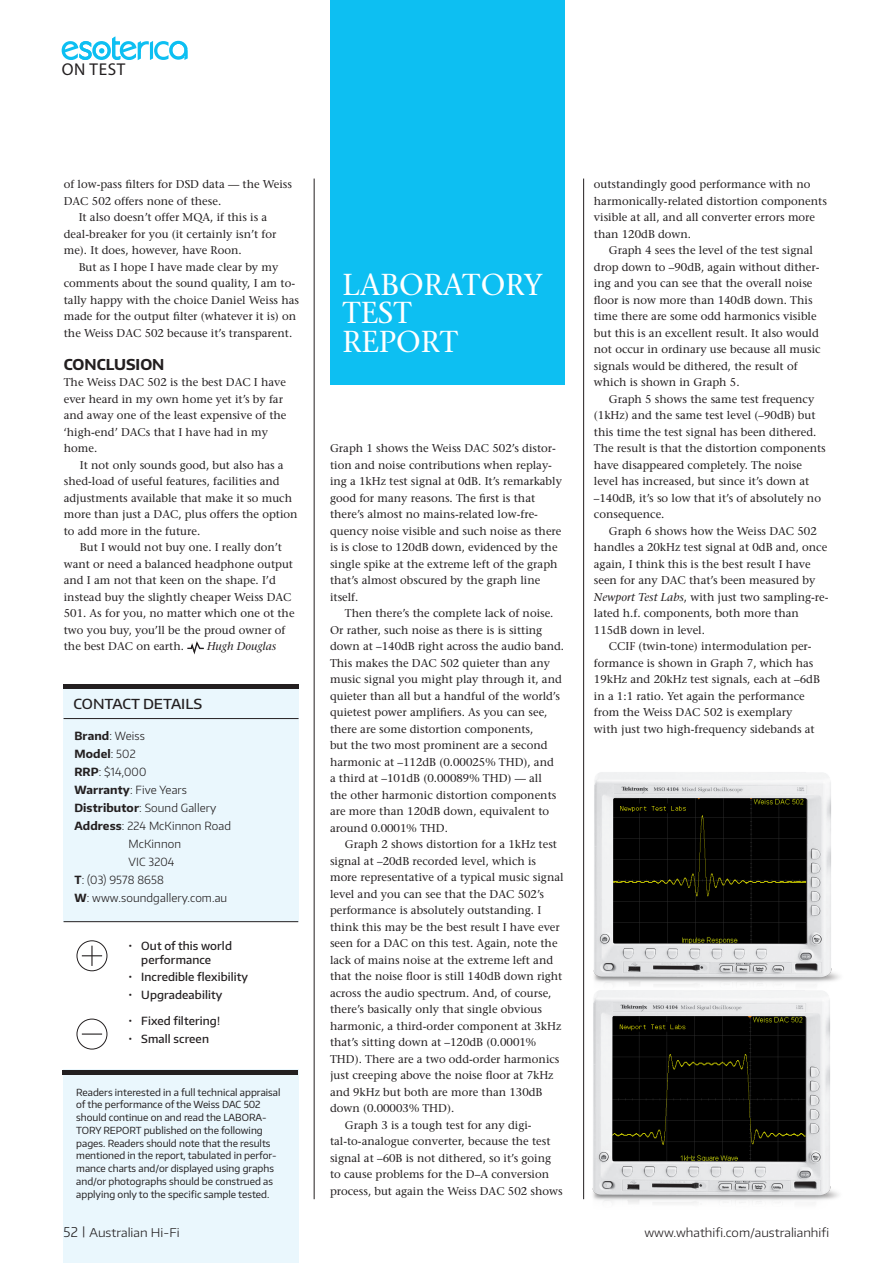
<style>
.page{position:relative;width:893px;height:1263px;background:#fff}
.page>*{position:absolute;margin:0;border:0;box-sizing:border-box;transform-origin:0 0}
.Head_-_Brand{font:500 30.3px/28.7px "Stone Serif Std";color:#fff}
.t1{font:17.1px "Myriad Pro";letter-spacing:.04em;color:#231f20}
.Copysubhead{font:700 15px "Encode Sans";color:#231f20}
.Boxhead_Bold{font:500 13.8px "Encode Sans Wide";color:#231f20}
.t2{font:300 12px "Encode Sans Wide";color:#231f20}
.Firstpara{font:500 11.25px/16.5px "Stone Serif Std";color:#231f20}
.Info{font:300 11.25px "Encode Sans";letter-spacing:.01em;color:#231f20}
.t3{font:500 11.25px/13.5px "Encode Sans";letter-spacing:.01em;color:#231f20}
.Firstpara-2{font:italic 500 11.25px "Stone Serif Std";color:#231f20}
.Info-2{font:700 11.25px "Encode Sans";letter-spacing:.01em;color:#231f20}
.t4{font:9.75px/12.8px "Encode Sans";color:#231f20}
.s1{font-weight:700}
.s2{font-weight:300}
.s3{font-style:italic}
.s4{font-family:"Encode Sans";font-size:13.5px}
</style>
<div class="page">
<hr style="left:314px;top:179px;width:1px;height:1020px;background:#231f20">
<hr style="left:583px;top:179px;width:1px;height:1020px;background:#231f20">
<div style="left:63px;top:1070px;width:235px;height:193px;background:#eaf7fd"></div>
<img style="left:593px;top:772px;width:247px;height:214px">
<img style="left:592px;top:990px;width:247px;height:214px">
<img style="left:613px;top:798px;width:193px;height:145px">
<img style="left:613px;top:1016px;width:192px;height:145px">
<svg style="left:62px;top:36px;width:126px;height:24px"></svg>
<svg style="left:187px;top:641px;width:17px;height:14px"></svg>
<div style="left:330px;top:0;width:235px;height:385px;background:#0dbff2"></div>
<div style="left:64px;top:684px;width:235px;height:237px;background:#eaf7fd"></div>
<hr style="left:63px;top:1070px;width:235px;height:4px;background:#231f20">
<div style="left:64px;top:684px;width:235px;height:5px;background:#231f20"></div>
<hr style="left:64px;top:921px;width:234px;height:1px;background:#231f20">
<hr style="left:64px;top:718px;width:235px;height:1px;background:#231f20">
<svg style="left:82px;top:955px;width:20px;height:1px"></svg>
<hr style="left:91px;top:946px;width:2px;height:20px;background:#231f20">
<div style="left:77px;top:940px;width:30px;height:31px;border:1px solid #231f20;border-radius:50%"></div>
<hr style="left:82px;top:1033px;width:20px;height:2px;background:#231f20">
<div style="left:77px;top:1019px;width:30px;height:30px;border:1px solid #231f20;border-radius:50%"></div>
<h2 class="t1" style="left:62px;top:59px;width:65px">ON TEST</h2>
<p class="Firstpara" style="left:64px;top:176px;width:230px">of low-pass filters for DSD data — the Weiss<br>DAC 502 offers none of these.</p>
<p class="Firstpara" style="left:64px;top:209px;width:214px;text-indent:15px">It also doesn’t offer MQA, if this is a deal-breaker for you (it certainly isn’t for me). It does, however, have Roon.</p>
<p class="Firstpara" style="left:64px;top:259px;width:237px;text-align:center">But as I hope I have made clear by my comments about the sound quality, I am to&shy;tally happy with the choice Daniel Weiss has made for the output filter (whatever it is) on the Weiss DAC 502 because it’s transparent.</p>
<p class="Copysubhead" style="left:64px;top:354px;width:102px">CONCLUSION</p>
<p class="Firstpara" style="left:64px;top:374px;width:224px">The Weiss DAC 502 is the best DAC I have ever heard in my own home yet it’s by far and away one of the least expensive of the ‘high-end’ DACs that I have had in my home.</p>
<p class="Firstpara" style="left:64px;top:457px;width:235px;text-indent:16px">It not only sounds good, but also has a shed-load of useful features, facilities and adjustments available that make it so much more than just a DAC, plus offers the option to add more in the future.</p>
<p class="Firstpara" style="left:64px;top:539px;width:232px;text-indent:16px">But I would not buy one. I really don’t want or need a balanced headphone output and I am not that keen on the shape. I’d instead buy the slightly cheaper Weiss DAC 501. As for you, no matter which one ot the two you buy, you’ll be the proud owner of the best DAC on earth.</p>
<p class="Firstpara-2" style="left:207px;top:640px;width:71px">Hugh Douglas</p>
<p class="Boxhead_Bold" style="left:74px;top:695px;width:130px">CONTACT DETAILS</p>
<p class="Info" style="left:74px;top:728px;width:72px"><span class="s1">Brand</span>: Weiss</p>
<p class="Info-2" style="left:74px;top:746px;width:63px">Model<span class="s2">: 502</span></p>
<p class="Info" style="left:74px;top:764px;width:73px"><span class="s1">RRP</span>: $14,000</p>
<p class="Info" style="left:74px;top:782px;width:114px"><span class="s1">Warranty</span>: Five Years</p>
<p class="Info" style="left:74px;top:800px;width:143px"><span class="s1">Distributor</span>: Sound Gallery</p>
<p class="Info" style="left:74px;top:818px;width:158px"><span class="s1">Address</span>: 224 McKinnon Road</p>
<p class="Info" style="left:128px;top:836px;width:54px">McKinnon</p>
<p class="Info" style="left:128px;top:854px;width:48px">VIC 3204</p>
<p class="Info" style="left:74px;top:872px;width:91px"><span class="s1">T</span>: (03) 9578 8658</p>
<p class="Info" style="left:74px;top:890px;width:154px"><span class="s1">W</span>: www.soundgallery.com.au</p>
<p class="t3" style="left:141px;top:939px;width:92px;text-indent:-13px">• Out of this world performance</p>
<p class="t3" style="left:128px;top:970px;width:121px">• Incredible flexibility</p>
<p class="t3" style="left:128px;top:988px;width:95px">• Upgradeability</p>
<p class="t3" style="left:128px;top:1014px;width:93px">• Fixed filtering!</p>
<p class="t3" style="left:128px;top:1032px;width:82px">• Small screen</p>
<p class="t4" style="left:76px;top:1085px;width:206px">Readers interested in a full technical appraisal of the performance of the Weiss DAC 502 should continue on and read the LABORA-TORY REPORT published on the following pages. Readers should note that the results mentioned in the report, tabulated in perfor&shy;mance charts and/or displayed using graphs and/or photographs should be construed as applying only to the specific sample tested.</p>
<p class="Head_-_Brand" style="left:342px;top:270px;width:202px">LABORATORY<br>TEST<br>REPORT</p>
<p class="Firstpara" style="left:330px;top:440px;width:233px">Graph 1 shows the Weiss DAC 502’s distor&shy;tion and noise contributions when replay&shy;ing a 1kHz test signal at 0dB. It’s remarkably good for many reasons. The first is that there’s almost no mains-related low-fre&shy;quency noise visible and such noise as there is is close to 120dB down, evidenced by the single spike at the extreme left of the graph that’s almost obscured by the graph line itself.</p>
<p class="Firstpara" style="left:330px;top:605px;width:236px;text-indent:15px">Then there’s the complete lack of noise.<br>Or rather, such noise as there is is sitting down at –140dB right across the audio band.<br>This makes the DAC 502 quieter than any music signal you might play through it, and quieter than all but a handful of the world’s quietest power amplifiers. As you can see, there are some distortion components,<br>but the two most prominent are a second harmonic at –112dB (0.00025% THD), and<br>a third at –101dB (0.00089% THD) — all<br>the other harmonic distortion components are more than 120dB down, equivalent to around 0.0001% THD.</p>
<p class="Firstpara" style="left:330px;top:836px;width:235px;text-indent:15px">Graph 2 shows distortion for a 1kHz test signal at –20dB recorded level, which is more representative of a typical music signal level and you can see that the DAC 502’s performance is absolutely outstanding. I think this may be the best result I have ever seen for a DAC on this test. Again, note the lack of mains noise at the extreme left and that the noise floor is still 140dB down right across the audio spectrum. And, of course, there’s basically only that single obvious harmonic, a third-order component at 3kHz that’s sitting down at –120dB (0.0001% THD). There are a two odd-order harmonics just creeping above the noise floor at 7kHz and 9kHz but both are more than 130dB down (0.00003% THD).</p>
<p class="Firstpara" style="left:330px;top:1117px;width:234px;text-indent:15px">Graph 3 is a tough test for any digi&shy;tal-to-analogue converter, because the test signal at –60B is not dithered, so it’s going to cause problems for the D–A conversion process, but again the Weiss DAC 502 shows</p>
<p class="Firstpara" style="left:594px;top:176px;width:234px">outstandingly good performance with no harmonically-related distortion components visible at all, and all converter errors more than 120dB down.</p>
<p class="Firstpara" style="left:594px;top:242px;width:228px;text-indent:15px">Graph 4 sees the level of the test signal drop down to –90dB, again without dither&shy;ing and you can see that the overall noise floor is now more than 140dB down. This time there are some odd harmonics visible but this is an excellent result. It also would not occur in ordinary use because all music signals would be dithered, the result of which is shown in Graph 5.</p>
<p class="Firstpara" style="left:594px;top:391px;width:233px;text-indent:15px">Graph 5 shows the same test frequency (1kHz) and the same test level (–90dB) but this time the test signal has been dithered.<br>The result is that the distortion components have disappeared completely. The noise level has increased, but since it’s down at –140dB, it’s so low that it’s of absolutely no consequence.</p>
<p class="Firstpara" style="left:594px;top:523px;width:236px;text-indent:15px">Graph 6 shows how the Weiss DAC 502 handles a 20kHz test signal at 0dB and, once again, I think this is the best result I have seen for any DAC that’s been measured by <span class="s3">Newport Test Labs</span>, with just two sampling-re&shy;lated h.f. components, both more than 115dB down in level.</p>
<p class="Firstpara" style="left:594px;top:638px;width:228px;text-indent:15px">CCIF (twin-tone) intermodulation per&shy;formance is shown in Graph 7, which has 19kHz and 20kHz test signals, each at –6dB in a 1:1 ratio. Yet again the performance from the Weiss DAC 502 is exemplary<br>with just two high-frequency sidebands at</p>
<p class="t2" style="left:64px;top:1225px;width:118px"><span class="s4">52</span> <sup>|</sup> Australian Hi-Fi</p>
<p class="t2" style="left:644px;top:1225px;width:186px">www.whathifi.com/australianhifi</p>
</div>
